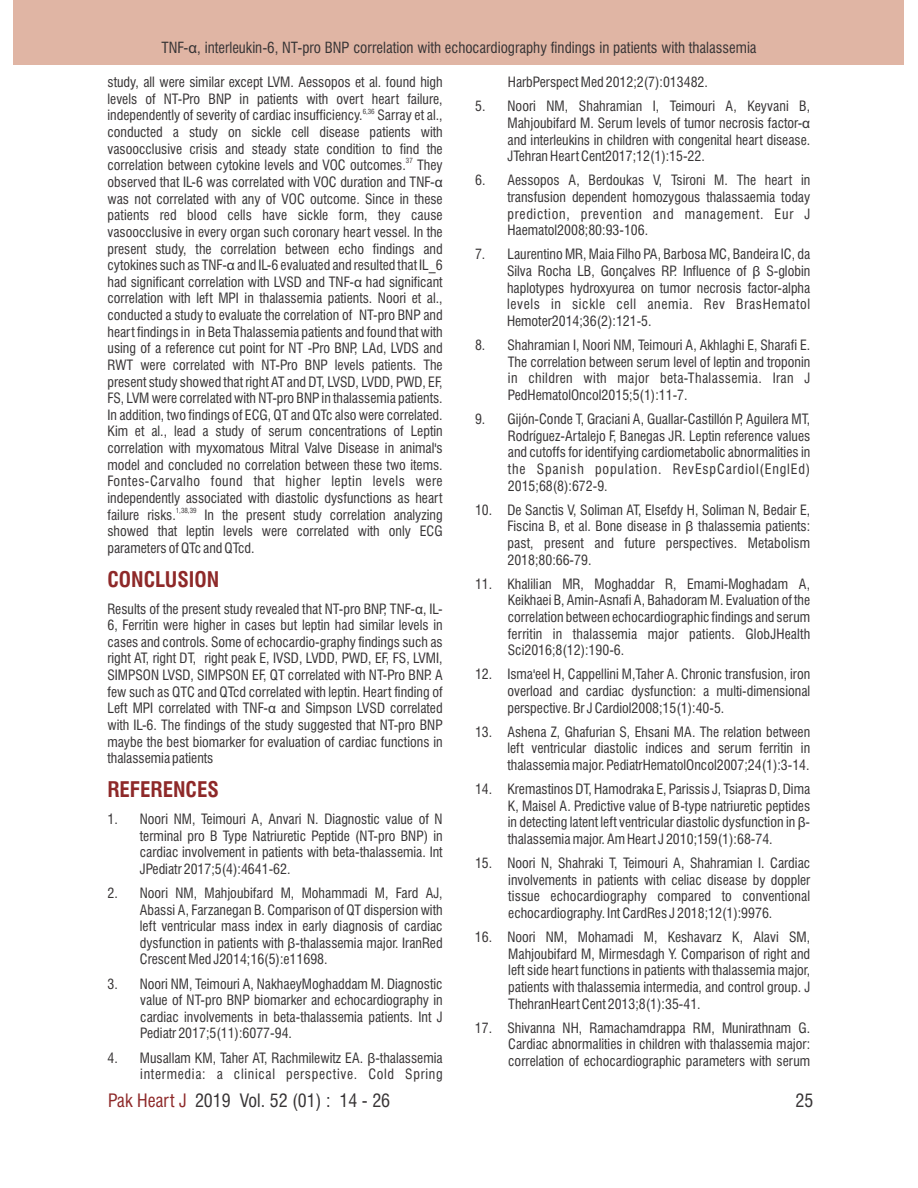
<style>
.page{position:relative;width:918px;height:1188px;background:#fff}
.page>*{position:absolute;margin:0;border:0;box-sizing:border-box;transform-origin:0 0}
.t1{font:700 condensed 21px "Swiss 721 BT";color:#8e2929}
.t2{font:condensed 18px "Swiss 721 BT";color:#373435}
.t3{font:condensed 15px "Swiss 721 BT";color:#373435}
.t4{font:condensed 13.8px/16.6px "Swiss 721 BT";color:#373435;text-align:justify}
.t5{font:condensed 6.9px "Swiss 721 BT";color:#373435}
.s1{font-family:"Arial";font-stretch:normal}
.s2{color:#8e2929}
</style>
<div class="page">
<div style="left:14px;top:0;width:890px;height:65px;background:#e0b5a4"></div>
<p class="t3" style="left:161px;top:42px;width:597px">TNF-<span class="s1">α</span>, interleukin-6, NT-pro BNP correlation with echocardiography findings in patients with thalassemia</p>
<p class="t4" style="left:108px;top:75px;width:337px">study, all were similar except LVM. Aessopos et al. found high levels of NT-Pro BNP in patients with overt heart failure,</p>
<p class="t5" style="left:363px;top:108px;width:14px">6,36</p>
<p class="t4" style="left:108px;top:109px;width:337px">independently of severity of cardiac insufficiency. Sarray et al., conducted a study on sickle cell disease patients with vasoocclusive crisis and steady state condition to find the</p>
<p class="t5" style="left:406px;top:158px;width:8px">37</p>
<p class="t4" style="left:107px;top:158px;width:337px">correlation between cytokine levels and VOC outcomes. They observed that IL-6 was correlated with VOC duration and TNF-<span class="s1">α </span>was not correlated with any of VOC outcome. Since in these patients red blood cells have sickle form, they cause vasoocclusive in every organ such coronary heart vessel. In the present study, the correlation between echo findings and cytokines such as TNF-<span class="s1">α</span> and IL-6 evaluated and resulted that IL_6 had significant correlation with LVSD and TNF-<span class="s1">α</span> had significant correlation with left MPI in thalassemia patients. Noori et al., conducted a study to evaluate the correlation of NT-pro BNP and heart findings in in Beta Thalassemia patients and found that with using of a reference cut point for NT -Pro BNP, LAd, LVDS and RWT were correlated with NT-Pro BNP levels patients. The present study showed that right AT and DT, LVSD, LVDD, PWD, EF, FS, LVM were correlated with NT-pro BNP in thalassemia patients.<br>In addition, two findings of ECG, QT and QTc also were correlated.<br>Kim et al., lead a study of serum concentrations of Leptin correlation with myxomatous Mitral Valve Disease in animal's model and concluded no correlation between these two items.<br>Fontes-Carvalho found that higher leptin levels were independently associated with diastolic dysfunctions as heart</p>
<p class="t5" style="left:176px;top:507px;width:22px">1,38,39</p>
<p class="t4" style="left:107px;top:508px;width:70px">failure risks.</p>
<p class="t4" style="left:107px;top:508px;width:337px;text-indent:97px">In the present study correlation analyzing showed that leptin levels were correlated with only ECG parameters of QTc and QTcd.</p>
<h1 class="t1" style="left:107px;top:571px;width:113px">CONCLUSION</h1>
<p class="t4" style="left:107px;top:602px;width:337px">Results of the present study revealed that NT-pro BNP, TNF-<span class="s1">α</span>, IL-6, Ferritin were higher in cases but leptin had similar levels in cases and controls. Some of echocardio-graphy findings such as right AT, right DT, right peak E, IVSD, LVDD, PWD, EF, FS, LVMI, SIMPSON LVSD, SIMPSON EF, QT correlated with NT-Pro BNP. A few such as QTC and QTcd correlated with leptin. Heart finding of Left MPI correlated with TNF-<span class="s1">α</span> and Simpson LVSD correlated with IL-6. The findings of the study suggested that NT-pro BNP maybe the best biomarker for evaluation of cardiac functions in thalassemia patients</p>
<h1 class="t1" style="left:107px;top:781px;width:113px">REFERENCES</h1>
<p class="t4" style="left:140px;top:812px;width:304px;text-indent:-32px">1. Noori NM, Teimouri A, Anvari N. Diagnostic value of N terminal pro B Type Natriuretic Peptide (NT-pro BNP) in cardiac involvement in patients with beta-thalassemia. Int JPediatr 2017;5(4):4641-62.</p>
<p class="t4" style="left:140px;top:886px;width:304px;text-indent:-32px">2. Noori NM, Mahjoubifard M, Mohammadi M, Fard AJ, Abassi A, Farzanegan B. Comparison of QT dispersion with left ventricular mass index in early diagnosis of cardiac dysfunction in patients with <span class="s1">β</span>-thalassemia major. IranRed Crescent Med J2014;16(5):e11698.</p>
<p class="t4" style="left:140px;top:977px;width:304px;text-indent:-33px">3. Noori NM, Teimouri A, NakhaeyMoghaddam M. Diagnostic value of NT-pro BNP biomarker and echocardiography in cardiac involvements in beta-thalassemia patients. Int J Pediatr 2017;5(11):6077-94.</p>
<p class="t4" style="left:107px;top:1051px;width:337px;text-align:right">4. Musallam KM, Taher AT, Rachmilewitz EA. <span class="s1">β</span>-thalassemia intermedia: a clinical perspective. Cold Spring</p>
<h2 class="t2" style="left:108px;top:1094px;width:284px"><span class="s2">Pak Heart J</span> 2019 Vol. 52 (01) : 14 - 26</h2>
<p class="t4" style="left:508px;top:75px;width:202px">HarbPerspect Med 2012;2(7):013482.</p>
<p class="t4" style="left:507px;top:99px;width:304px;text-indent:-32px">5. Noori NM, Shahramian I, Teimouri A, Keyvani B, Mahjoubifard M. Serum levels of tumor necrosis factor-<span class="s1">α </span>and interleukins in children with congenital heart disease.<br>JTehran Heart Cent2017;12(1):15-22.</p>
<p class="t4" style="left:507px;top:173px;width:304px;text-indent:-32px">6. Aessopos A, Berdoukas V, Tsironi M. The heart in transfusion dependent homozygous thalassaemia today prediction, prevention and management. Eur J Haematol2008;80:93-106.</p>
<p class="t4" style="left:507px;top:247px;width:305px;text-indent:-32px">7. Laurentino MR, Maia Filho PA, Barbosa MC, Bandeira IC, da Silva Rocha LB, Gonçalves RP. Influence of <span class="s1">β</span> S-globin haplotypes hydroxyurea on tumor necrosis factor-alpha levels in sickle cell anemia. Rev BrasHematol Hemoter2014;36(2):121-5.</p>
<p class="t4" style="left:508px;top:338px;width:304px;text-indent:-33px">8. Shahramian I, Noori NM, Teimouri A, Akhlaghi E, Sharafi E.<br>The correlation between serum level of leptin and troponin in children with major beta-Thalassemia. Iran J PedHematolOncol2015;5(1):11-7.</p>
<p class="t4" style="left:508px;top:412px;width:304px;text-indent:-33px">9. Gijón-Conde T, Graciani A, Guallar-Castillón P, Aguilera MT, Rodríguez-Artalejo F, Banegas JR. Leptin reference values and cutoffs for identifying cardiometabolic abnormalities in the Spanish population. RevEspCardiol(EnglEd)<br>2015;68(8):672-9.</p>
<p class="t4" style="left:507px;top:503px;width:304px;text-indent:-32px">10. De Sanctis V, Soliman AT, Elsefdy H, Soliman N, Bedair E, Fiscina B, et al. Bone disease in <span class="s1">β</span> thalassemia patients: past, present and future perspectives. Metabolism 2018;80:66-79.</p>
<p class="t4" style="left:508px;top:577px;width:304px;text-indent:-33px">11. Khalilian MR, Moghaddar R, Emami-Moghadam A, Keikhaei B, Amin-Asnafi A, Bahadoram M. Evaluation of the correlation between echocardiographic findings and serum ferritin in thalassemia major patients. GlobJHealth Sci2016;8(12):190-6.</p>
<p class="t4" style="left:507px;top:667px;width:304px;text-indent:-32px">12. Isma'eel H, Cappellini M,Taher A. Chronic transfusion, iron overload and cardiac dysfunction: a multi-dimensional perspective. Br J Cardiol2008;15(1):40-5.</p>
<p class="t4" style="left:507px;top:725px;width:304px;text-indent:-32px">13. Ashena Z, Ghafurian S, Ehsani MA. The relation between left ventricular diastolic indices and serum ferritin in thalassemia major. PediatrHematolOncol2007;24(1):3-14.</p>
<p class="t4" style="left:508px;top:782px;width:304px;text-indent:-33px">14. Kremastinos DT, Hamodraka E, Parissis J, Tsiapras D, Dima K, Maisel A. Predictive value of B-type natriuretic peptides in detecting latent left ventricular diastolic dysfunction in <span class="s1">β&shy;</span>thalassemia major. Am Heart J 2010;159(1):68-74.</p>
<p class="t4" style="left:508px;top:856px;width:303px;text-indent:-33px">15. Noori N, Shahraki T, Teimouri A, Shahramian I. Cardiac involvements in patients with celiac disease by doppler tissue echocardiography compared to conventional echocardiography. Int CardRes J 2018;12(1):9976.</p>
<p class="t4" style="left:508px;top:930px;width:303px;text-indent:-33px">16. Noori NM, Mohamadi M, Keshavarz K, Alavi SM, Mahjoubifard M, Mirmesdagh Y. Comparison of right and left side heart functions in patients with thalassemia major, patients with thalassemia intermedia, and control group. J ThehranHeart Cent 2013;8(1):35-41.</p>
<p class="t4" style="left:508px;top:1021px;width:303px;text-indent:-33px">17. Shivanna NH, Ramachamdrappa RM, Munirathnam G.<br>Cardiac abnormalities in children with thalassemia major: correlation of echocardiographic parameters with serum</p>
<h2 class="t2" style="left:796px;top:1094px;width:19px">25</h2>
</div>
